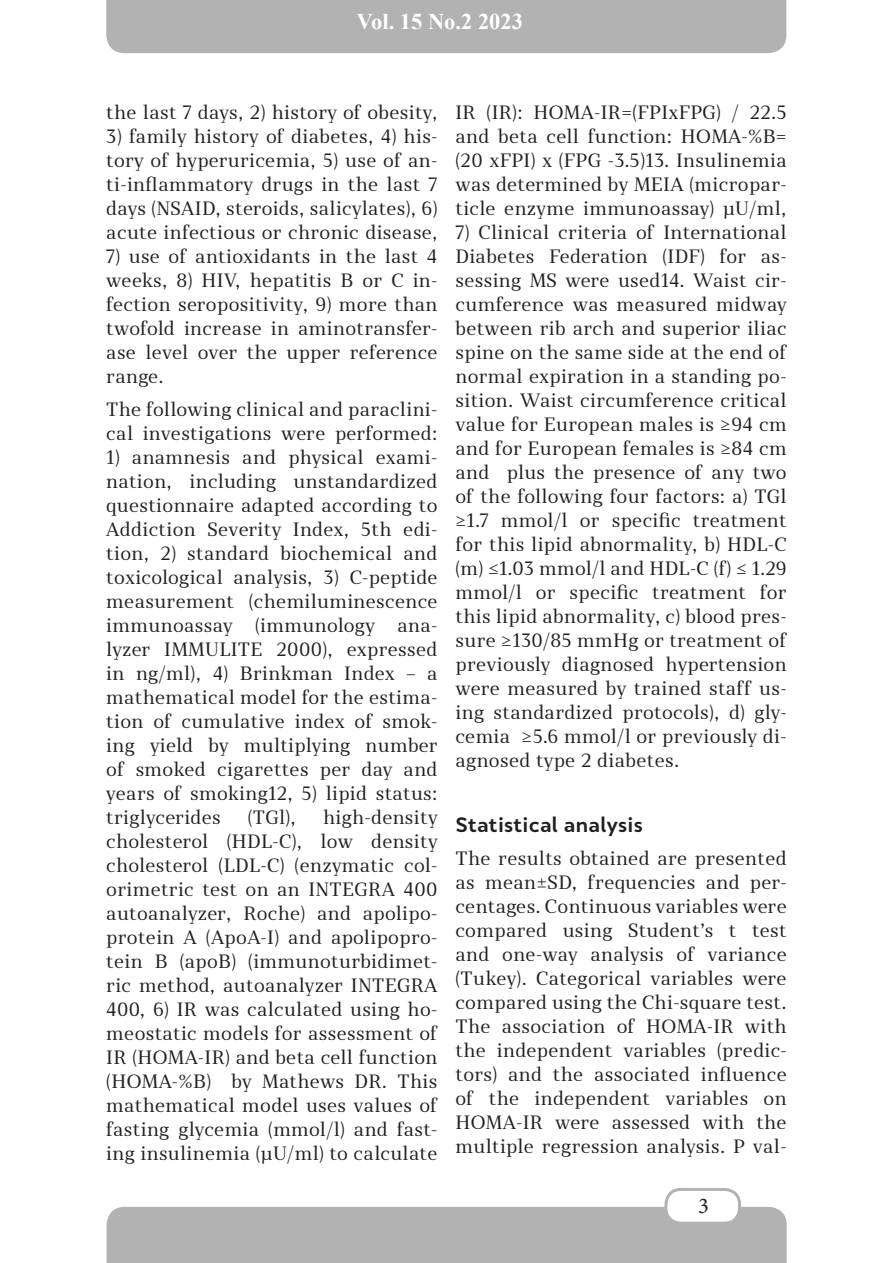
<style>
.page{position:relative;width:893px;height:1263px;background:#fff}
.page>*{position:absolute;margin:0;border:0;box-sizing:border-box;transform-origin:0 0}
.t1{font:700 22.5px "Times New Roman";color:#fff}
.t2{font:22.5px "Minion Pro";color:#231f20}
.t3{font:700 19.5px "Skola Sans";letter-spacing:.01em;color:#231f20}
.t4{font:18px/24px "Skola Serif";letter-spacing:.02em;color:#231f20;text-align:justify}
</style>
<div class="page">
<div style="left:106px;top:0;width:680px;height:53px;background:#b3b2b2"></div>
<div style="left:107px;top:1207px;width:680px;height:56px;background:#b3b2b2"></div>
<div style="left:666px;top:1189px;width:73px;height:34px;background:#fff;border-radius:15px"></div>
<div style="left:664px;top:1188px;width:77px;height:36px;border:3px solid #b2b2b2;border-radius:15px"></div>
<p class="t1" style="left:357px;top:6px;width:168px">Vol. 15 No.2 2023</p>
<p class="t4" style="left:106px;top:101px;width:333px">the last 7 days, 2) history of obesity,</p>
<p class="t4" style="left:106px;top:125px;width:333px">3) family history of diabetes, 4) his&shy;tory of hyperuricemia, 5) use of an&shy;ti-inflammatory drugs in the last 7 days (NSAID, steroids, salicylates), 6) acute infectious or chronic disease,</p>
<p class="t4" style="left:106px;top:245px;width:333px">7) use of antioxidants in the last 4 weeks, 8) HIV, hepatitis B or C in&shy;fection seropositivity, 9) more than twofold increase in aminotransfer&shy;ase level over the upper reference range.</p>
<p class="t4" style="left:106px;top:397px;width:333px">The following clinical and paraclini&shy;cal investigations were performed:</p>
<p class="t4" style="left:106px;top:445px;width:333px">1) anamnesis and physical exami&shy;nation, including unstandardized questionnaire adapted according to Addiction Severity Index, 5th edi&shy;tion, 2) standard biochemical and toxicological analysis, 3) C-peptide measurement (chemiluminescence immunoassay</p>
<p class="t4" style="left:255px;top:613px;width:121px">(immunology</p>
<p class="t4" style="left:106px;top:613px;width:333px;text-indent:291px">ana&shy;lyzer IMMULITE 2000), expressed in ng/ml), 4) Brinkman Index – a mathematical model for the estima&shy;tion of cumulative index of smok&shy;ing yield by multiplying number of smoked cigarettes per day and years of smoking12, 5) lipid status: triglycerides</p>
<p class="t4" style="left:248px;top:805px;width:50px">(TGl),</p>
<p class="t4" style="left:106px;top:805px;width:333px;text-indent:217px">high-density cholesterol (HDL-C), low density cholesterol (LDL-C) (enzymatic col&shy;orimetric test on an INTEGRA 400 autoanalyzer, Roche) and apolipo&shy;protein A (ApoA-I) and apolipopro&shy;tein B (apoB) (immunoturbidimet&shy;ric method, autoanalyzer INTEGRA 400, 6) IR was calculated using ho&shy;meostatic models for assessment of IR (HOMA-IR) and beta cell function (HOMA-%B) by Mathews DR. This mathematical model uses values of fasting glycemia (mmol/l) and fast&shy;ing insulinemia (μU/ml) to calculate</p>
<p class="t4" style="left:455px;top:101px;width:333px">IR (IR): HOMA-IR=(FPIxFPG) / 22.5 and beta cell function: HOMA-%B= (20 xFPI) x (FPG -3.5)13. Insulinemia was determined by MEIA (micropar&shy;ticle enzyme immunoassay) μU/ml,</p>
<p class="t4" style="left:455px;top:221px;width:333px">7) Clinical criteria of International Diabetes Federation (IDF) for as&shy;sessing MS were used14. Waist cir&shy;cumference was measured midway between rib arch and superior iliac spine on the same side at the end of normal expiration in a standing po&shy;sition. Waist circumference critical value for European males is ≥94 cm and for European females is ≥84 cm and plus the presence of any two of the following four factors: a) TGl ≥1.7 mmol/l or specific treatment for this lipid abnormality, b) HDL-C (m) ≤1.03 mmol/l and HDL-C (f) ≤ 1.29 mmol/l or specific treatment for this lipid abnormality, c) blood pres&shy;sure ≥130/85 mmHg or treatment of previously diagnosed hypertension were measured by trained staff us&shy;ing standardized protocols), d) gly&shy;cemia ≥5.6 mmol/l or previously di&shy;agnosed type 2 diabetes.</p>
<p class="t3" style="left:455px;top:813px;width:189px">Statistical analysis</p>
<p class="t4" style="left:455px;top:846px;width:333px">The results obtained are presented as mean±SD, frequencies and per&shy;centages. Continuous variables were compared using Student’s t test and one-way analysis of variance (Tukey). Categorical variables were compared using the Chi-square test.<br>The association of HOMA-IR with the independent variables (predic&shy;tors) and the associated influence of the independent variables on HOMA-IR were assessed with the multiple regression analysis. P val-</p>
<p class="t2" style="left:698px;top:1191px;width:12px">3</p>
</div>
